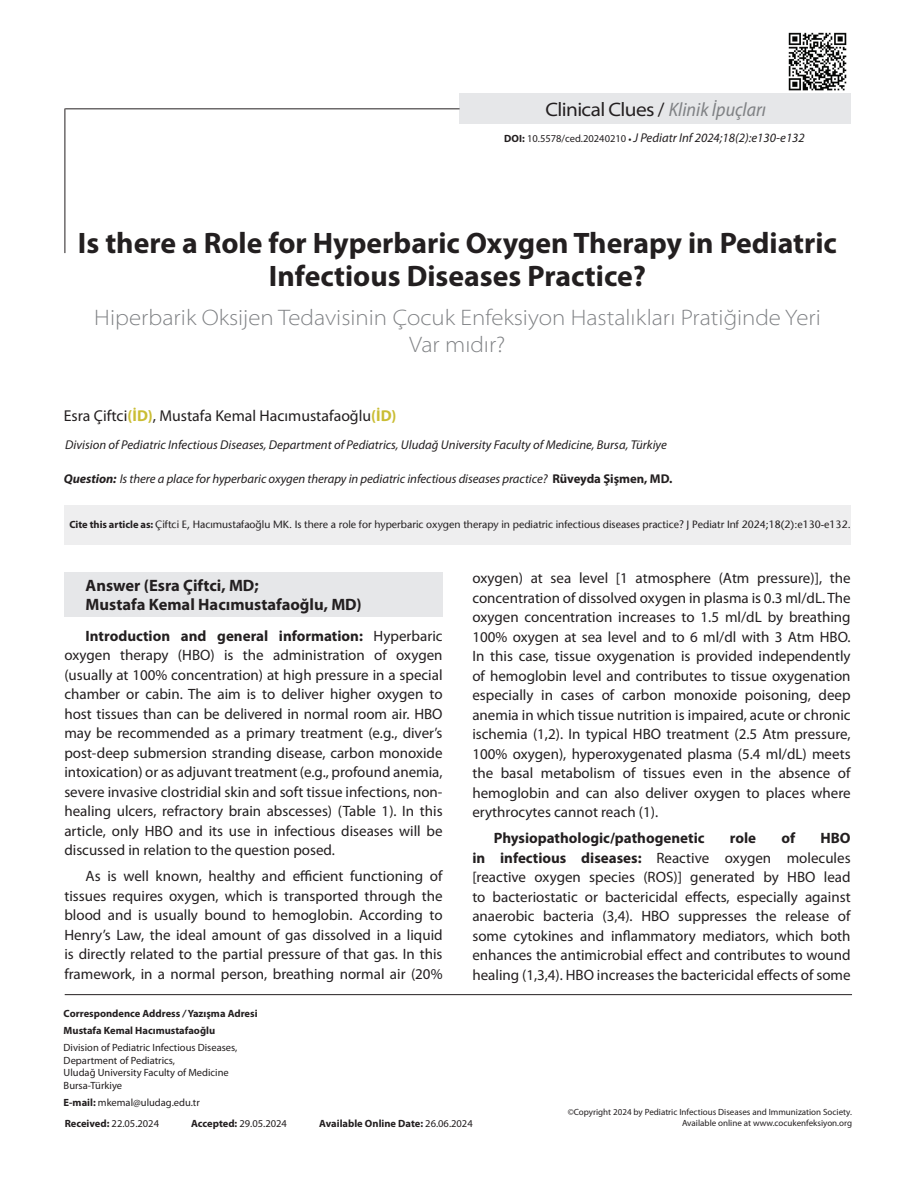
<style>
.page{position:relative;width:915px;height:1191px;background:#fff}
.page>*{position:absolute;margin:0;border:0;box-sizing:border-box;transform-origin:0 0}
.t1{font:700 29.7px/33px "Myriad Pro";color:#231f20;text-align:center}
.t2{font:300 semi-expanded 22.5px/27px "Myriad Pro";color:#808285;text-align:center}
.t3{font:italic semi-condensed 19.5px "Myriad Pro";color:#808285}
.t4{font:700 16.5px/19.5px "Myriad Pro";color:#231f20}
.t5{font:15.75px "Myriad Pro";color:#231f20}
.t6{font:15px/19.5px "Myriad Pro";color:#231f20;text-align:justify}
.t7{font:700 15px "Myriad Pro";color:#231f20}
.t8{font:italic 12.75px "Myriad Pro";color:#231f20}
.t9{font:10.5px/12.6px "Myriad Pro";color:#231f20}
.t10{font:500 10.5px "Stone Sans Std";color:#231f20}
.t11{font:700 10.5px/16.8px "Myriad Pro";color:#231f20}
.t12{font:9px/10.8px "Myriad Pro";color:#231f20;text-align:right}
.s1{font-style:normal;font-stretch:semi-expanded;color:#231f20}
.s2{font-style:normal;font-stretch:normal;color:#231f20}
.s3{font-weight:700;font-style:normal;font-size:10.5px}
.s4{font-style:normal;font-size:10.5px}
.s5{font-weight:700;font-style:normal;font-size:9px}
.s6{font-weight:700;color:#cabd34}
.s7{font-weight:700}
.s8{font-weight:700;font-style:normal}
.s9{font-family:"Myriad Pro";font-weight:700}
.s10{font-style:italic}
.s11{font-weight:400}
</style>
<div class="page">
<img style="left:788px;top:32px;width:59px;height:59px">
<div style="left:459px;top:94px;width:391px;height:30px;background:#e6e7e9"></div>
<hr style="left:64px;top:108px;width:1px;height:145px;background:#231f20">
<hr style="left:65px;top:108px;width:394px;height:1px;background:#231f20">
<div style="left:64px;top:572px;width:378px;height:45px;background:#e6e7e9"></div>
<hr style="left:65px;top:994px;width:786px;height:1px;background:#231f20">
<div style="left:65px;top:505px;width:785px;height:39px;background:#eeeeef"></div>
<h3 class="t3" style="left:545px;top:99px;width:222px"><span class="s1">Clinical Clues</span> <span class="s2">/</span> Klinik İpuçları</h3>
<p class="t8" style="left:504px;top:131px;width:302px"><span class="s3">DOI:</span> <span class="s4">10.5578/ced.20240210</span> <span class="s5">•</span> J Pediatr Inf 2024;18(2):e130-e132</p>
<h1 class="t1" style="left:78px;top:226px;width:760px">Is there a Role for Hyperbaric Oxygen Therapy in Pediatric<br>Infectious Diseases Practice?</h1>
<h2 class="t2" style="left:94px;top:305px;width:728px">Hiperbarik Oksijen Tedavisinin Çocuk Enfeksiyon Hastalıkları Pratiğinde Yeri<br>Var mıdır?</h2>
<p class="t5" style="left:64px;top:407px;width:334px">Esra Çiftci<span class="s6">(İD)</span>, Mustafa Kemal Hacımustafaoğlu<span class="s6">(İD)</span></p>
<p class="t8" style="left:65px;top:438px;width:603px">Division of Pediatric Infectious Diseases, Department of Pediatrics, Uludağ University Faculty of Medicine, Bursa, Türkiye</p>
<p class="t8" style="left:64px;top:471px;width:609px"><span class="s7">Question:</span> Is there a place for hyperbaric oxygen therapy in pediatric infectious diseases practice? <span class="s8">Rüveyda Şişmen, MD.</span></p>
<p class="t10" style="left:69px;top:518px;width:782px"><span class="s9">Cite this article as:</span> Çiftci E, Hacımustafaoğlu MK. Is there a role for hyperbaric oxygen therapy in pediatric infectious diseases practice? J Pediatr Inf 2024;18(2):e130-e132.</p>
<p class="t4" style="left:86px;top:576px;width:277px">Answer (Esra Çiftci, MD;<br>Mustafa Kemal Hacımustafaoğlu, MD)</p>
<p class="t6" style="left:64px;top:626px;width:379px;text-indent:21px"><span class="s7">Introduction and general information:</span> Hyperbaric oxygen therapy (HBO) is the administration of oxygen (usually at 100% concentration) at high pressure in a special chamber or cabin. The aim is to deliver higher oxygen to host tissues than can be delivered in normal room air. HBO may be recommended as a primary treatment (e.g., diver’s post-deep submersion stranding disease, carbon monoxide intoxication) or as adjuvant treatment (e.g., profound anemia, severe invasive clostridial skin and soft tissue infections, non&shy;healing ulcers, refractory brain abscesses) (Table 1). In this article, only HBO and its use in infectious diseases will be discussed in relation to the question posed.</p>
<p class="t6" style="left:64px;top:866px;width:379px;text-indent:21px">As is well known, healthy and efficient functioning of tissues requires oxygen, which is transported through the blood and is usually bound to hemoglobin. According to Henry’s Law, the ideal amount of gas dissolved in a liquid is directly related to the partial pressure of that gas. In this framework, in a normal person, breathing normal air (20%</p>
<p class="t6" style="left:472px;top:569px;width:379px">oxygen) at sea level [1 atmosphere (Atm pressure)], the concentration of dissolved oxygen in plasma is 0.3 ml/dL. The oxygen concentration increases to 1.5 ml/dL by breathing 100% oxygen at sea level and to 6 ml/dl with 3 Atm HBO.<br>In this case, tissue oxygenation is provided independently of hemoglobin level and contributes to tissue oxygenation especially in cases of carbon monoxide poisoning, deep anemia in which tissue nutrition is impaired, acute or chronic ischemia (1,2). In typical HBO treatment (2.5 Atm pressure, 100% oxygen), hyperoxygenated plasma (5.4 ml/dL) meets the basal metabolism of tissues even in the absence of hemoglobin and can also deliver oxygen to places where erythrocytes cannot reach (1).</p>
<p class="t7" style="left:493px;top:830px;width:212px">Physiopathologic/pathogenetic</p>
<p class="t7" style="left:729px;top:830px;width:28px">role</p>
<p class="t7" style="left:781px;top:830px;width:15px">of</p>
<p class="t6" style="left:472px;top:829px;width:379px;text-indent:348px"><span class="s7">HBO in infectious diseases:</span> Reactive oxygen molecules [reactive oxygen species (ROS)] generated by HBO lead to bacteriostatic or bactericidal effects, especially against anaerobic bacteria (3,4). HBO suppresses the release of some cytokines and inflammatory mediators, which both enhances the antimicrobial effect and contributes to wound healing (1,3,4). HBO increases the bactericidal effects of some</p>
<p class="t11" style="left:64px;top:1005px;width:195px">Correspondence Address <span class="s10">/</span> Yazışma Adresi<br>Mustafa Kemal Hacımustafaoğlu</p>
<p class="t9" style="left:64px;top:1041px;width:175px">Division of Pediatric Infectious Diseases,<br>Department of Pediatrics,<br>Uludağ University Faculty of Medicine<br>Bursa-Türkiye</p>
<p class="t9" style="left:64px;top:1091px;width:138px;line-height:21.5px"><span class="s7">E-mail:</span> mkemal@uludag.edu.tr<br><span class="s7">Received:</span> 22.05.2024</p>
<p class="t9" style="left:191px;top:1117px;width:97px"><span class="s7">Accepted:</span> 29.05.2024</p>
<p class="t12" style="left:567px;top:1107px;width:286px">©Copyright 2024 by Pediatric Infectious Diseases and Immunization Society.<br>Available online at www.cocukenfeksiyon.org</p>
<p class="t11" style="left:319px;top:1115px;width:155px">Available Online Date: <span class="s11">26.06.2024</span></p>
</div>
